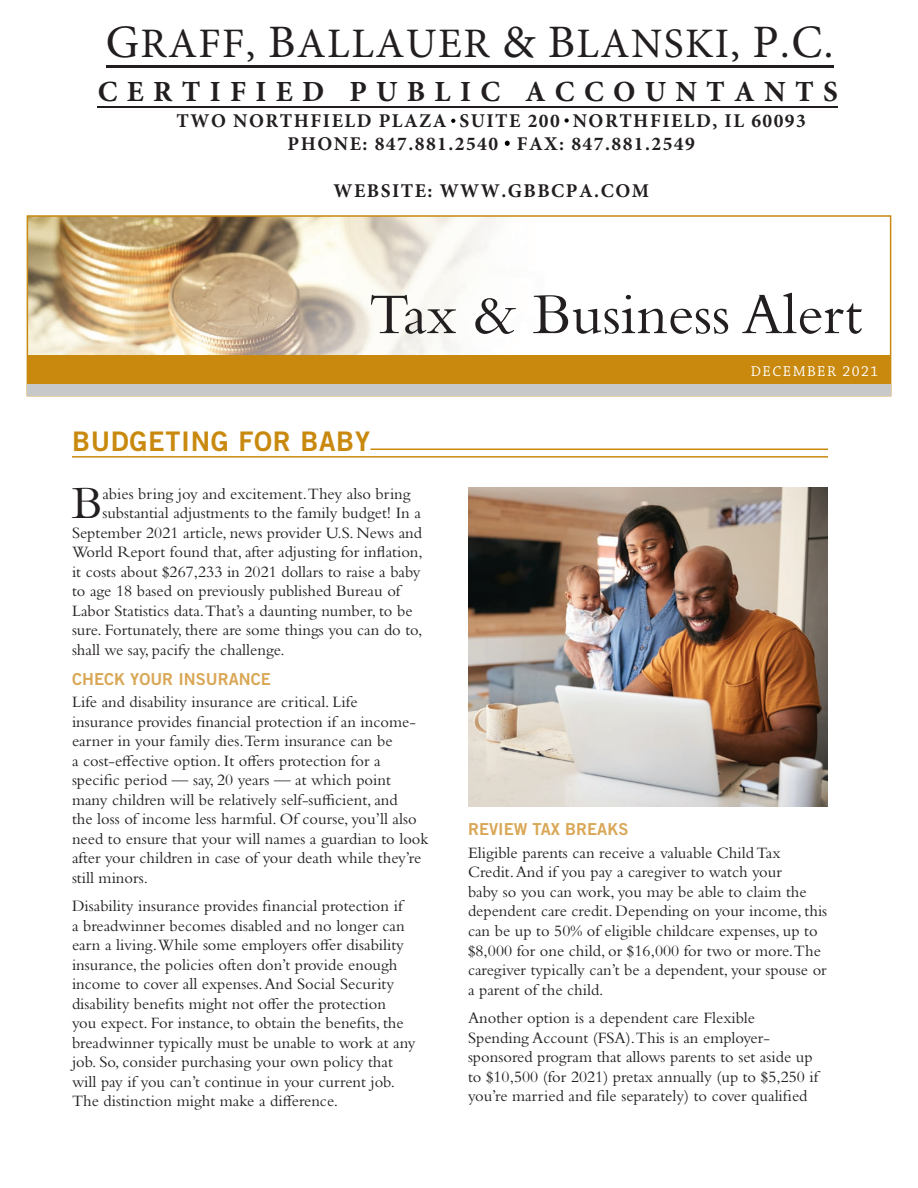
<style>
.page{position:relative;width:918px;height:1188px;background:#fff}
.page>*{position:absolute;margin:0;border:0;box-sizing:border-box;transform-origin:0 0}
.t1{font:60px "Bembo Std";color:#231f20}
.t2{font:47.85px "Bembo Std";color:#231f20}
.t3{font:42px "Minion Pro";letter-spacing:.035em;color:#221e1f}
.t4{font:700 29.25px "Minion Pro";color:#221e1f}
.t5{font:27px "Trade Gothic LT Std Bd 2";letter-spacing:.025em;color:#c8890e}
.t6{font:700 19.5px/23.4px "Minion Pro";letter-spacing:.075em;color:#221e1f;text-align:center}
.t7{font:16.5px/19.5px "Bembo Std";color:#231f20}
.t8{font:16.5px "Trade Gothic LT Std Bd 2";color:#d9a756}
.t9{font:15px "Chaparral Pro";letter-spacing:.1em;color:#fff}
.s1{font-size:46.5px}
</style>
<div class="page">
<img style="left:30px;top:218px;width:546px;height:138px">
<hr style="left:370px;top:448px;width:458px;height:2px;background:#c8890e">
<hr style="left:72px;top:456px;width:756px;height:2px;background:#c8890e">
<div style="left:27px;top:215px;width:864px;height:181px;border:2px solid #c8890e"></div>
<div style="left:27px;top:356px;width:864px;height:40px;background:#c7c8ca"></div>
<div style="left:27px;top:356px;width:864px;height:28px;background:#c8890e"></div>
<img style="left:468px;top:488px;width:360px;height:319px">
<hr style="left:106px;top:65px;width:727px;height:2px;background:#221e1f">
<hr style="left:98px;top:106px;width:740px;height:2px;background:#221e1f">
<svg style="left:505px;top:141px;width:5px;height:5px"></svg>
<svg style="left:564px;top:118px;width:5px;height:5px"></svg>
<svg style="left:451px;top:119px;width:4px;height:4px"></svg>
<h3 class="t3" style="left:106px;top:15px;width:729px"><span class="s1">G</span>RAFF, <span class="s1">B</span>ALLAUER <span class="s1">&amp; B</span>LANSKI, <span class="s1">P</span>.<span class="s1">C</span>.</h3>
<h3 class="t4" style="left:98px;top:71px;width:742px">C E R T I F I E D P U B L I C A C C O U N T A N T S</h3>
<p class="t6" style="left:177px;top:109px;width:631px">TWO NORTHFIELD PLAZA SUITE 200 NORTHFIELD, IL 60093<br>PHONE: 847.881.2540 FAX: 847.881.2549</p>
<p class="t6" style="left:334px;top:179px;width:317px">WEBSITE: WWW.GBBCPA.COM</p>
<h1 class="t1" style="left:369px;top:279px;width:495px">Tax &amp; Business Alert</h1>
<p class="t9" style="left:751px;top:363px;width:129px">DECEMBER 2021</p>
<h3 class="t5" style="left:72px;top:425px;width:300px">BUDGETING FOR BABY</h3>
<h2 class="t2" style="left:72px;top:475px;width:32px">B</h2>
<p class="t7" style="left:102px;top:483px;width:310px">abies bring joy and excitement.They also bring</p>
<p class="t7" style="left:102px;top:503px;width:320px">substantial adjustments to the family budget! In a</p>
<p class="t7" style="left:72px;top:522px;width:352px">September 2021 article, news provider U.S. News and</p>
<p class="t7" style="left:72px;top:542px;width:352px">World Report found that, after adjusting for inflation,</p>
<p class="t7" style="left:72px;top:561px;width:350px">it costs about $267,233 in 2021 dollars to raise a baby</p>
<p class="t7" style="left:72px;top:581px;width:330px">to age 18 based on previously published Bureau of</p>
<p class="t7" style="left:72px;top:600px;width:342px">Labor Statistics data.That’s a daunting number, to be</p>
<p class="t7" style="left:72px;top:620px;width:352px">sure. Fortunately, there are some things you can do to,</p>
<p class="t7" style="left:72px;top:639px;width:214px">shall we say, pacify the challenge.</p>
<p class="t8" style="left:72px;top:668px;width:200px">CHECK YOUR INSURANCE</p>
<p class="t7" style="left:72px;top:692px;width:358px">Life and disability insurance are critical. Life<br>insurance provides financial protection if an income&shy;earner in your family dies.Term insurance can be<br>a cost-effective option. It offers protection for a specific period — say, 20 years — at which point many children will be relatively self-sufficient, and<br>the loss of income less harmful. Of course, you’ll also need to ensure that your will names a guardian to look after your children in case of your death while they’re still minors.</p>
<p class="t7" style="left:72px;top:896px;width:345px">Disability insurance provides financial protection if<br>a breadwinner becomes disabled and no longer can earn a living.While some employers offer disability insurance, the policies often don’t provide enough income to cover all expenses. And Social Security disability benefits might not offer the protection<br>you expect. For instance, to obtain the benefits, the breadwinner typically must be unable to work at any job. So, consider purchasing your own policy that will pay if you can’t continue in your current job.<br>The distinction might make a difference.</p>
<p class="t8" style="left:468px;top:819px;width:162px">REVIEW TAX BREAKS</p>
<p class="t7" style="left:468px;top:843px;width:361px">Eligible parents can receive a valuable Child Tax Credit. And if you pay a caregiver to watch your<br>baby so you can work, you may be able to claim the dependent care credit. Depending on your income, this can be up to 50% of eligible childcare expenses, up to $8,000 for one child, or $16,000 for two or more.The caregiver typically can’t be a dependent, your spouse or a parent of the child.</p>
<p class="t7" style="left:468px;top:1008px;width:352px">Another option is a dependent care Flexible Spending Account (FSA).This is an employer&shy;sponsored program that allows parents to set aside up to $10,500 (for 2021) pretax annually (up to $5,250 if you’re married and file separately) to cover qualified</p>
</div>
